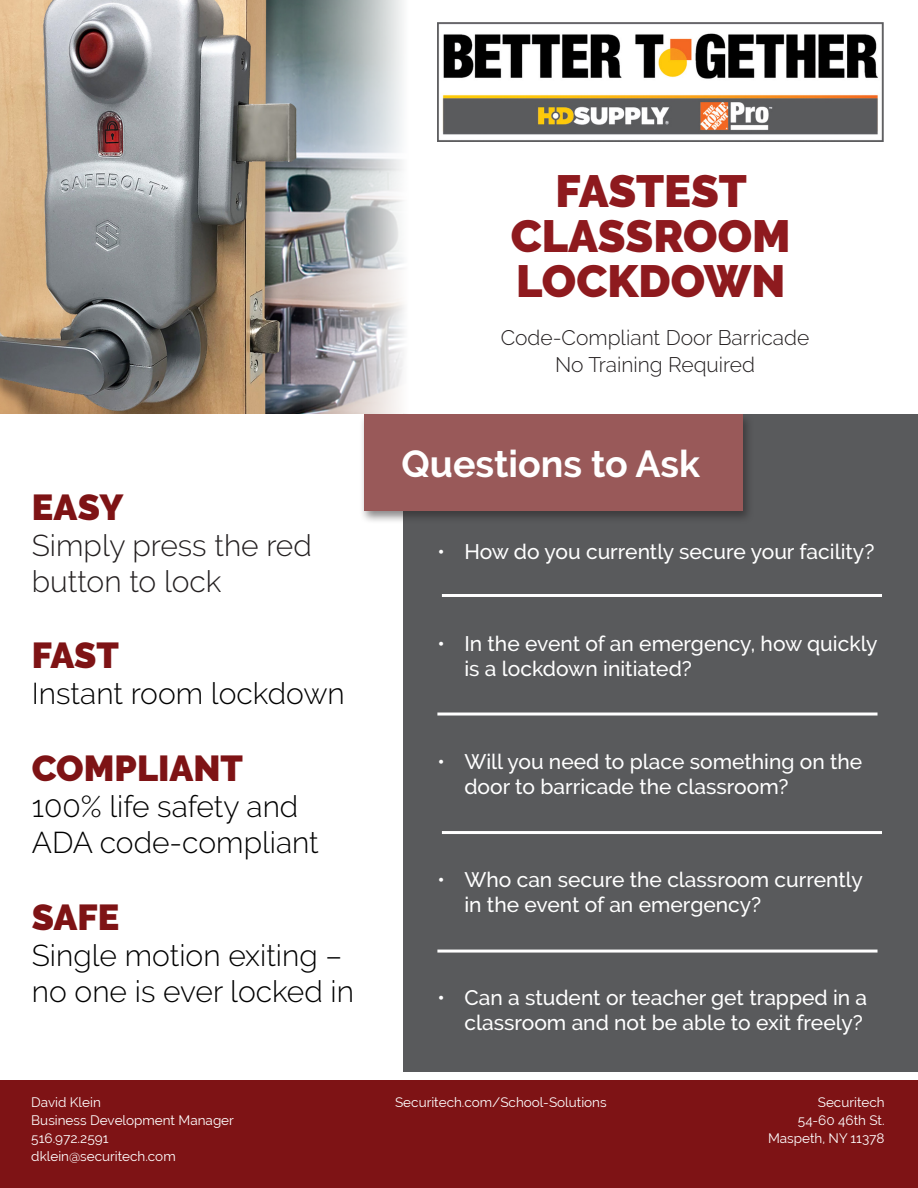
<style>
.page{position:relative;width:918px;height:1188px;background:#fff}
.page>*{position:absolute;margin:0;border:0;box-sizing:border-box;transform-origin:0 0}
.t1{font:900 45px/45px "Raleway";color:#8e1a1e;text-align:center}
.t2{font:700 37.5px "Raleway";color:#fff}
.callout{font:900 36px "Raleway";color:#7e1315}
.callout-2{font:300 30px/36px "Raleway";color:#000}
.callout-3{font:300 30px/36px "Raleway";color:#231f20}
.t3{font:500 21px/25.2px "Raleway";color:#fff}
.t4{font:300 21px "Raleway";color:#231f20}
.t5{font:13.5px/18px "Raleway";color:#fff}
</style>
<div class="page">
<div style="left:404px;top:413px;width:514px;height:659px;background:#595a5c"></div>
<div style="left:359px;top:412px;width:395px;height:112px;background:#231f20;opacity:.53"></div>
<div style="left:364px;top:414px;width:378px;height:96px;background:#995959"></div>
<img style="left:0;top:0;width:280px;height:414px">
<div style="left:413px;top:0;width:505px;height:414px;background:#fff"></div>
<img style="left:280px;top:0;width:133px;height:414px">
<hr style="left:442px;top:594px;width:440px;height:3px;background:#fff">
<hr style="left:437px;top:713px;width:441px;height:3px;background:#fff">
<hr style="left:442px;top:831px;width:440px;height:3px;background:#fff">
<hr style="left:437px;top:950px;width:441px;height:3px;background:#fff">
<img style="left:437px;top:22px;width:447px;height:120px">
<div style="left:0;top:1081px;width:918px;height:107px;background:#7e1315"></div>
<p class="t1" style="left:511px;top:169px;width:281px">FASTEST<br>CLASSROOM<br>LOCKDOWN</p>
<p class="t4" style="left:501px;top:325px;width:310px">Code-Compliant Door Barricade</p>
<p class="t4" style="left:555px;top:352px;width:202px">No Training Required</p>
<p class="callout" style="left:32px;top:486px;width:93px">EASY</p>
<p class="callout-3" style="left:32px;top:527px;width:282px">Simply press the red button to lock</p>
<p class="callout" style="left:32px;top:635px;width:89px">FAST</p>
<p class="callout-2" style="left:32px;top:676px;width:314px">Instant room lockdown</p>
<p class="callout" style="left:32px;top:747px;width:213px">COMPLIANT</p>
<p class="callout-2" style="left:32px;top:788px;width:289px">100% life safety and<br>ADA code-compliant</p>
<p class="callout" style="left:32px;top:896px;width:89px">SAFE</p>
<p class="callout-2" style="left:32px;top:937px;width:324px">Single motion exiting – no one is ever locked in</p>
<p class="t2" style="left:402px;top:443px;width:300px">Questions to Ask</p>
<p class="t3" style="left:437px;top:539px;width:439px">• How do you currently secure your facility?</p>
<p class="t3" style="left:464px;top:631px;width:415px;text-indent:-27px">• In the event of an emergency, how quickly is a lockdown initiated?</p>
<p class="t3" style="left:464px;top:749px;width:399px;text-indent:-27px">• Will you need to place something on the door to barricade the classroom?</p>
<p class="t3" style="left:464px;top:867px;width:400px;text-indent:-27px">• Who can secure the classroom currently in the event of an emergency?</p>
<p class="t3" style="left:437px;top:985px;width:431px;text-align:right">• Can a student or teacher get trapped in a classroom and not be able to exit freely?</p>
<p class="t5" style="left:31px;top:1093px;width:71px">David Klein</p>
<p class="t5" style="left:395px;top:1093px;width:213px">Securitech.com/School-Solutions</p>
<p class="t5" style="left:31px;top:1111px;width:204px">Business Development Manager<br>516.972.2591</p>
<p class="t5" style="left:31px;top:1147px;width:146px">dklein@securitech.com</p>
<p class="t5" style="left:768px;top:1093px;width:118px;text-align:right">Securitech<br>54-60 46th St.<br>Maspeth, NY 11378</p>
</div>
